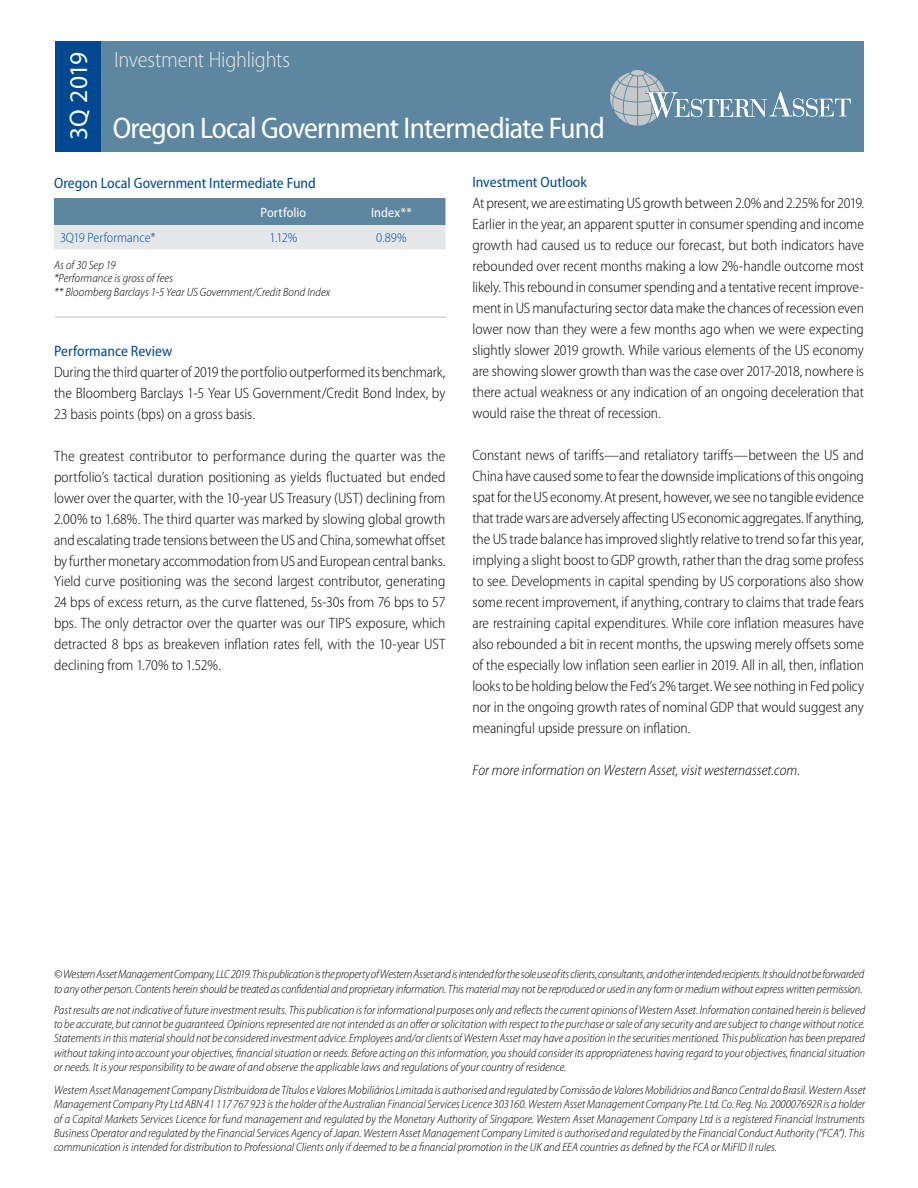
<style>
.page{position:relative;width:918px;height:1188px;background:#fff}
.page>*{position:absolute;margin:0;border:0;box-sizing:border-box;transform-origin:0 0}
.t1{font:semi-condensed 30px "Myriad Pro";letter-spacing:-.025em;color:#fefefe}
.t2{font:25.5px "Myriad Pro";letter-spacing:-.01em;color:#fff}
.t3{font:300 semi-condensed 22.5px "Myriad Pro";letter-spacing:-.015em;color:#e6e7e8}
.t4{font:300 semi-condensed 15px/21px "Myriad Pro";color:#000;text-align:justify}
.t5{font:semi-condensed 15px "Myriad Pro";color:#004990}
.t6{font:italic 300 semi-condensed 15px "Myriad Pro";color:#000}
.t7{font:300 semi-condensed 13.5px "Myriad Pro";color:#004990}
.t8{font:semi-condensed 13.5px "Myriad Pro";letter-spacing:.005em;color:#fefefe}
.t9{font:italic 300 semi-condensed 12px/14.4px "Myriad Pro";letter-spacing:-.015em;color:#000;text-align:justify}
.t10{font:italic 300 semi-condensed 12px/13.5px "Myriad Pro";letter-spacing:.005em;color:#000}
</style>
<div class="page">
<div style="left:100px;top:41px;width:764px;height:110px;background:#5d87a1"></div>
<svg style="left:631px;top:70px;width:14px;height:6px"></svg>
<svg style="left:610px;top:72px;width:240px;height:54px"></svg>
<div style="left:55px;top:41px;width:45px;height:110px;background:#004990"></div>
<svg style="left:54px;top:198px;width:392px;height:51px;background:#9db4c2"></svg>
<hr style="left:55px;top:316px;width:392px;height:2px;background:#d1d3d4">
<h2 class="t2" style="left:63px;top:140px;width:90px;rotate:-90deg">3Q 2019</h2>
<h3 class="t3" style="left:114px;top:47px;width:178px">Investment Highlights</h3>
<h1 class="t1" style="left:113px;top:111px;width:494px">Oregon Local Government Intermediate Fund</h1>
<p class="t5" style="left:54px;top:174px;width:264px">Oregon Local Government Intermediate Fund</p>
<p class="t8" style="left:261px;top:205px;width:47px">Portfolio</p>
<p class="t8" style="left:371px;top:205px;width:42px">Index**</p>
<p class="t7" style="left:60px;top:231px;width:97px">3Q19 Performance*</p>
<p class="t7" style="left:270px;top:231px;width:29px">1.12%</p>
<p class="t7" style="left:376px;top:231px;width:32px">0.89%</p>
<p class="t10" style="left:54px;top:258px;width:278px">As of 30 Sep 19<br>*Performance is gross of fees<br>** Bloomberg Barclays 1-5 Year US Government/Credit Bond Index</p>
<p class="t5" style="left:54px;top:342px;width:120px">Performance Review</p>
<p class="t4" style="left:54px;top:361px;width:393px">During the third quarter of 2019 the portfolio outperformed its benchmark, the Bloomberg Barclays 1-5 Year US Government/Credit Bond Index, by 23 basis points (bps) on a gross basis.</p>
<p class="t4" style="left:54px;top:445px;width:393px">The greatest contributor to performance during the quarter was the portfolio’s tactical duration positioning as yields fluctuated but ended lower over the quarter, with the 10-year US Treasury (UST) declining from 2.00% to 1.68%. The third quarter was marked by slowing global growth and escalating trade tensions between the US and China, somewhat offset by further monetary accommodation from US and European central banks.<br>Yield curve positioning was the second largest contributor, generating 24 bps of excess return, as the curve flattened, 5s-30s from 76 bps to 57 bps. The only detractor over the quarter was our TIPS exposure, which detracted 8 bps as breakeven inflation rates fell, with the 10-year UST declining from 1.70% to 1.52%.</p>
<p class="t5" style="left:472px;top:174px;width:116px">Investment Outlook</p>
<p class="t4" style="left:472px;top:193px;width:393px">At present, we are estimating US growth between 2.0% and 2.25% for 2019.<br>Earlier in the year, an apparent sputter in consumer spending and income growth had caused us to reduce our forecast, but both indicators have rebounded over recent months making a low 2%-handle outcome most likely. This rebound in consumer spending and a tentative recent improve&shy;ment in US manufacturing sector data make the chances of recession even lower now than they were a few months ago when we were expecting slightly slower 2019 growth. While various elements of the US economy are showing slower growth than was the case over 2017-2018, nowhere is there actual weakness or any indication of an ongoing deceleration that would raise the threat of recession.</p>
<p class="t4" style="left:472px;top:445px;width:393px">Constant news of tariffs—and retaliatory tariffs—between the US and China have caused some to fear the downside implications of this ongoing spat for the US economy. At present, however, we see no tangible evidence that trade wars are adversely affecting US economic aggregates. If anything, the US trade balance has improved slightly relative to trend so far this year, implying a slight boost to GDP growth, rather than the drag some profess to see. Developments in capital spending by US corporations also show some recent improvement, if anything, contrary to claims that trade fears are restraining capital expenditures. While core inflation measures have also rebounded a bit in recent months, the upswing merely offsets some of the especially low inflation seen earlier in 2019. All in all, then, inflation looks to be holding below the Fed’s 2% target. We see nothing in Fed policy nor in the ongoing growth rates of nominal GDP that would suggest any meaningful upside pressure on inflation.</p>
<p class="t6" style="left:472px;top:763px;width:329px">For more information on Western Asset, visit westernasset.com.</p>
<p class="t9" style="left:54px;top:967px;width:812px">© Western Asset Management Company, LLC 2019. This publication is the property of Western Asset and is intended for the sole use of its clients, consultants, and other intended recipients. It should not be forwarded to any other person. Contents herein should be treated as confidential and proprietary information. This material may not be reproduced or used in any form or medium without express written permission.</p>
<p class="t9" style="left:54px;top:1003px;width:813px">Past results are not indicative of future investment results. This publication is for informational purposes only and reflects the current opinions of Western Asset. Information contained herein is believed to be accurate, but cannot be guaranteed. Opinions represented are not intended as an offer or solicitation with respect to the purchase or sale of any security and are subject to change without notice.<br>Statements in this material should not be considered investment advice. Employees and/or clients of Western Asset may have a position in the securities mentioned. This publication has been prepared without taking into account your objectives, financial situation or needs. Before acting on this information, you should consider its appropriateness having regard to your objectives, financial situation or needs. It is your responsibility to be aware of and observe the applicable laws and regulations of your country of residence.</p>
<p class="t9" style="left:54px;top:1083px;width:813px">Western Asset Management Company Distribuidora de Títulos e Valores Mobiliários Limitada is authorised and regulated by Comissão de Valores Mobiliários and Banco Central do Brasil. Western Asset Management Company Pty Ltd ABN 41 117 767 923 is the holder of the Australian Financial Services Licence 303160. Western Asset Management Company Pte. Ltd. Co. Reg. No. 200007692R is a holder of a Capital Markets Services Licence for fund management and regulated by the Monetary Authority of Singapore. Western Asset Management Company Ltd is a registered Financial Instruments Business Operator and regulated by the Financial Services Agency of Japan. Western Asset Management Company Limited is authorised and regulated by the Financial Conduct Authority (“FCA”). This communication is intended for distribution to Professional Clients only if deemed to be a financial promotion in the UK and EEA countries as defined by the FCA or MiFID II rules.</p>
</div>
